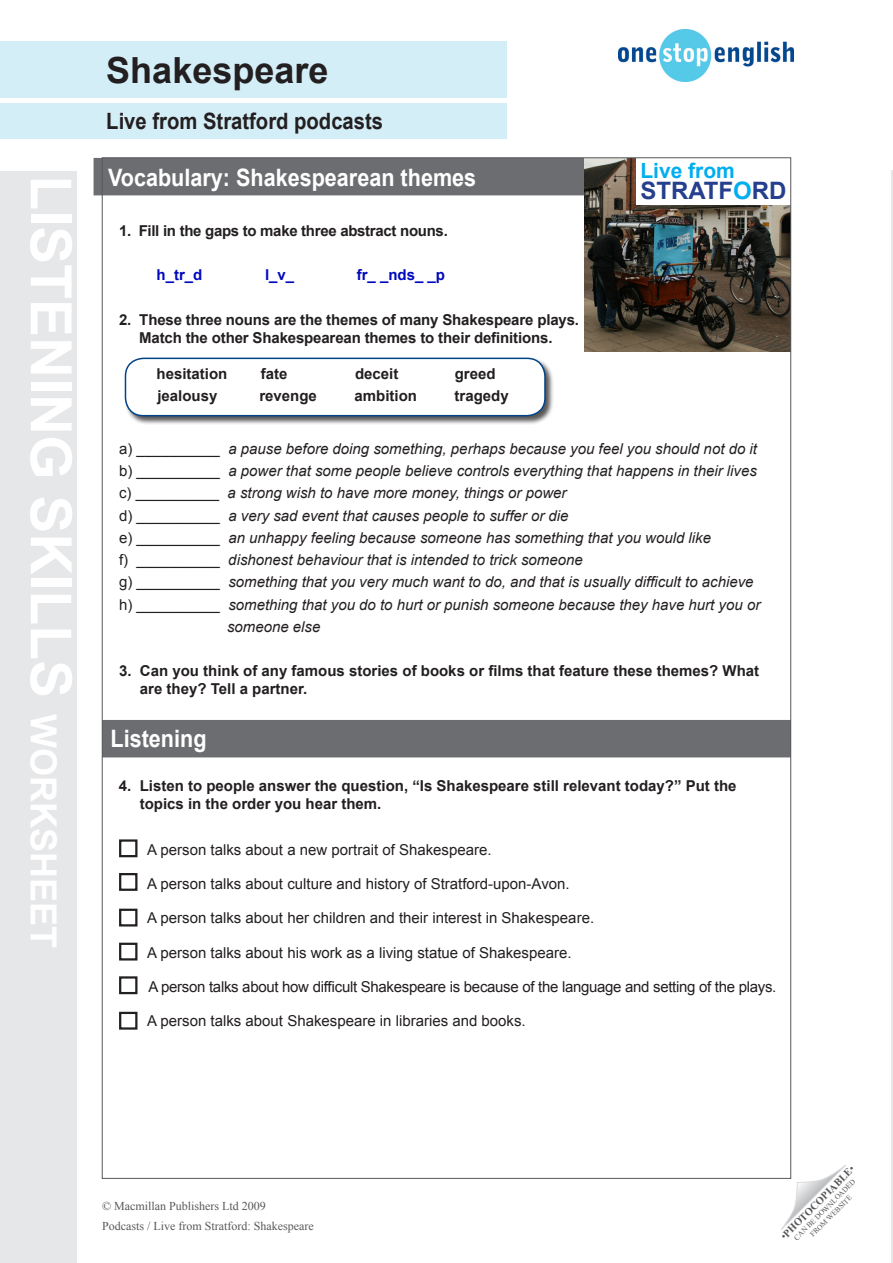
<style>
.page{position:relative;width:893px;height:1263px;background:#fff}
.page>*{position:absolute;margin:0;border:0;box-sizing:border-box;transform-origin:0 0}
.t1{font:700 57px "Arial";color:#fff}
.Title_in_blue_box{font:700 36px "Arial";color:#231f20}
.A_head{font:700 24px "Arial";color:#fff;scale:.9 1}
.t2{font:700 24px "Arial";color:#253f8e}
.Title_in_blue_box-2{font:700 22.5px "Arial";color:#231f20;scale:.9 1}
.t3{font:700 21px "Arial";color:#00aeef}
.t4{font:italic 15px "Arial";color:#231f20}
.t5{font:700 15px/18px "Arial";color:#231f20}
.t6{font:15px "Arial";color:#231f20}
.t7{font:15px "Arial";letter-spacing:-.02em;color:#231f20}
.t8{font:700 15px "Arial";letter-spacing:-.02em;color:#231f20}
.t9{font:700 15px "Arial";color:#0008be}
.t10{font:12px "Times New Roman";color:#57585a}
.t11{font:700 10.5px "Times New Roman";color:#57585a}
.t12{font:7.5px/9px "Times New Roman";color:#57585a;text-align:center}
.s1{font-size:36px}
.s2{color:#00aeef}
.s3{font-style:normal}
.s4{font-weight:400}
</style>
<div class="page">
<img style="left:619px;top:30px;width:174px;height:51px">
<svg style="left:781px;top:1165px;width:65px;height:65px"></svg>
<div style="left:94px;top:158px;width:491px;height:37px;background:#6c6d70"></div>
<div style="left:0;top:171px;width:77px;height:1092px;background:#e6e7e9"></div>
<div style="left:0;top:41px;width:506px;height:57px;background:#d4eef7"></div>
<div style="left:0;top:103px;width:506px;height:36px;background:#d4eef7"></div>
<div style="left:102px;top:720px;width:689px;height:37px;background:#6c6d70"></div>
<div style="left:124px;top:357px;width:431px;height:68px;background:#231f20;opacity:.75"></div>
<div style="left:125px;top:358px;width:420px;height:58px;background:#fff;border-radius:18px"></div>
<div style="left:125px;top:358px;width:421px;height:58px;border:2px solid #004489;border-radius:18px"></div>
<div style="left:119px;top:839px;width:18px;height:18px;border:2px solid #231f20"></div>
<div style="left:119px;top:873px;width:18px;height:18px;border:2px solid #231f20"></div>
<div style="left:119px;top:909px;width:18px;height:17px;border:2px solid #231f20"></div>
<div style="left:119px;top:943px;width:18px;height:17px;border:2px solid #231f20"></div>
<div style="left:119px;top:976px;width:18px;height:18px;border:2px solid #231f20"></div>
<div style="left:119px;top:1012px;width:18px;height:18px;border:2px solid #231f20"></div>
<hr style="left:892px;top:170px;width:1px;height:1093px;background:#e6e7e9">
<img style="left:585px;top:160px;width:204px;height:192px">
<div style="left:636px;top:158px;width:155px;height:47px;background:#fff"></div>
<h1 class="t1" style="left:89px;top:176px;width:442px;rotate:90deg">SUBJECT TITLE</h1>
<p class="t1" style="left:89px;top:175px;width:774px;rotate:90deg">LISTENING SKILLS <span class="s1">WORKSHEET</span></p>
<p class="Title_in_blue_box" style="left:106px;top:46px;width:224px">Shakespeare</p>
<p class="Title_in_blue_box-2" style="left:106px;top:106px;width:309px">Live from Stratford podcasts</p>
<p class="A_head" style="left:108px;top:162px;width:411px">Vocabulary: Shakespearean themes</p>
<p class="t8" style="left:119px;top:220px;width:330px">1. Fill in the gaps to make three abstract nouns.</p>
<p class="t9" style="left:157px;top:265px;width:47px">h_tr_d</p>
<p class="t9" style="left:265px;top:265px;width:31px">l_v_</p>
<p class="t9" style="left:357px;top:265px;width:90px">fr_ _nds_ _p</p>
<p class="t5" style="left:119px;top:311px;width:462px;text-align:center">2. These three nouns are the themes of many Shakespeare plays.<br>Match the other Shakespearean themes to their definitions.</p>
<p class="t5" style="left:157px;top:365px;width:72px">hesitation</p>
<p class="t5" style="left:261px;top:365px;width:28px">fate</p>
<p class="t5" style="left:355px;top:365px;width:45px">deceit</p>
<p class="t5" style="left:455px;top:365px;width:42px">greed</p>
<p class="t5" style="left:157px;top:387px;width:62px">jealousy</p>
<p class="t5" style="left:259px;top:387px;width:59px">revenge</p>
<p class="t5" style="left:354px;top:387px;width:64px">ambition</p>
<p class="t5" style="left:454px;top:387px;width:56px">tragedy</p>
<p class="t3" style="left:640px;top:157px;width:96px">Live from</p>
<p class="t2" style="left:640px;top:174px;width:148px">STRATF<span class="s2">O</span>RD</p>
<p class="t4" style="left:119px;top:439px;width:639px"><span class="s3">a) __________</span> a pause before doing something, perhaps because you feel you should not do it</p>
<p class="t4" style="left:119px;top:461px;width:639px"><span class="s3">b) __________</span> a power that some people believe controls everything that happens in their lives</p>
<p class="t4" style="left:119px;top:483px;width:449px"><span class="s3">c) __________</span> a strong wish to have more money, things or power</p>
<p class="t4" style="left:119px;top:506px;width:451px"><span class="s3">d) __________</span> a very sad event that causes people to suffer or die</p>
<p class="t4" style="left:119px;top:528px;width:594px"><span class="s3">e) __________</span> an unhappy feeling because someone has something that you would like</p>
<p class="t4" style="left:119px;top:550px;width:465px"><span class="s3">f) __________</span> dishonest behaviour that is intended to trick someone</p>
<p class="t4" style="left:119px;top:572px;width:636px"><span class="s3">g) __________</span> something that you very much want to do, and that is usually difficult to achieve</p>
<p class="t4" style="left:119px;top:595px;width:643px"><span class="s3">h) __________</span> something that you do to hurt or punish someone because they have hurt you or</p>
<p class="t4" style="left:227px;top:617px;width:95px">someone else</p>
<p class="t5" style="left:140px;top:663px;width:621px;text-indent:-21px">3. Can you think of any famous stories of books or films that feature these themes? What are they? Tell a partner.</p>
<p class="A_head" style="left:111px;top:722px;width:108px">Listening</p>
<p class="t5" style="left:140px;top:777px;width:598px;text-indent:-21px">4. Listen to people answer the question, “Is Shakespeare still relevant today?” Put the topics in the order you hear them.</p>
<p class="t6" style="left:147px;top:840px;width:346px">A person talks about a new portrait of Shakespeare.</p>
<p class="t6" style="left:147px;top:874px;width:424px">A person talks about culture and history of Stratford-upon-Avon.</p>
<p class="t6" style="left:147px;top:908px;width:448px">A person talks about her children and their interest in Shakespeare.</p>
<p class="t6" style="left:147px;top:943px;width:426px">A person talks about his work as a living statue of Shakespeare.</p>
<p class="t7" style="left:148px;top:977px;width:629px">A person talks about how difficult Shakespeare is because of the language and setting of the plays.</p>
<p class="t6" style="left:147px;top:1011px;width:380px">A person talks about Shakespeare in libraries and books.</p>
<p class="t10" style="left:102px;top:1198px;width:165px">© Macmillan Publishers Ltd 2009</p>
<p class="t10" style="left:102px;top:1218px;width:213px">Podcasts / Live from Stratford: Shakespeare</p>
<p class="t11" style="left:777px;top:1233px;width:101px;rotate:-45deg"><span class="s4">•</span>PHOTOCOPIABLE<span class="s4">•</span></p>
<p class="t12" style="left:792px;top:1236px;width:85px;rotate:-45deg">CAN BE DOWNLOADED<br>FROM WEBSITE</p>
</div>
